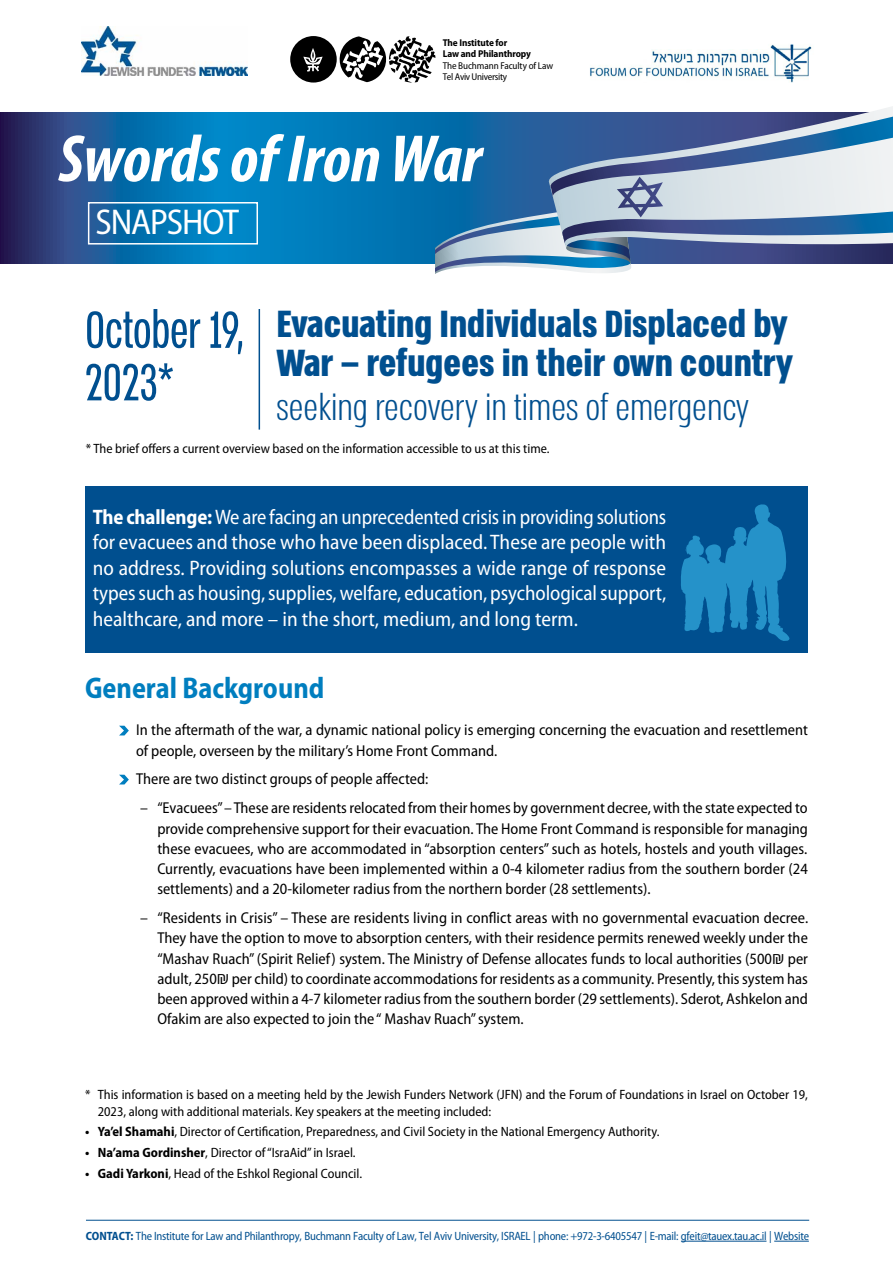
<style>
.page{position:relative;width:893px;height:1263px;background:#fff}
.page>*{position:absolute;margin:0;border:0;box-sizing:border-box;transform-origin:0 0}
.t1{font:italic 700 condensed 67.5px "Myriad Pro";color:#fff}
.t2{font:60px/52.5px "Almoni Tzar M Lv 5 AAA";letter-spacing:-.01em;color:#004f8f;scale:.84 1}
.t3{font:700 43.5px/39px "Almoni Tzar M Lv 5 AAA";color:#004f8f}
.t4{font:300 42px "Almoni Tzar M Lv 5 AAA";color:#004f8f}
.t5{font:semi-condensed 36px "Myriad Pro";letter-spacing:-.03em;color:#fff}
.t6{font:700 semi-condensed 30px "Myriad Pro";color:#007ebf;scale:.94 1}
.t7{font:semi-condensed 21px/25.5px "Myriad Pro";color:#fff;text-align:justify;scale:.96 1}
.t8{font:semi-condensed 15.75px/20.2px "Myriad Pro";color:#000;text-align:justify}
.t9{font:semi-condensed 13.5px/16.5px "Myriad Pro";color:#000}
.t10{font:semi-condensed 12px "Myriad Pro";letter-spacing:-.02em;color:#004f8f}
.t11{font:semi-condensed 9.9px/11.6px "Myriad Pro";letter-spacing:-.02em;color:#000}
.t12{font:700 semi-condensed 9.9px/11.6px "Myriad Pro";letter-spacing:-.01em;color:#000}
.s1{font-weight:700}
.s2{font-family:"Open Sans Hebrew";font-stretch:normal}
</style>
<div class="page">
<hr style="left:681px;top:1241px;width:85px;height:1px;background:#004f8f">
<hr style="left:774px;top:1241px;width:35px;height:1px;background:#004f8f">
<hr style="left:86px;top:1220px;width:723px;height:1px;background:#004f8f">
<div style="left:85px;top:486px;width:723px;height:166px;background:#004f8f"></div>
<svg style="left:0;top:112px;width:546px;height:151px;background:#0b6ba9"></svg>
<img style="left:590px;top:44px;width:222px;height:39px">
<hr style="left:259px;top:309px;width:1px;height:121px;background:#004f8f">
<svg style="left:119px;top:726px;width:10px;height:9px"></svg>
<svg style="left:119px;top:775px;width:10px;height:9px"></svg>
<img style="left:82px;top:26px;width:166px;height:49px">
<svg style="left:681px;top:504px;width:109px;height:137px"></svg>
<div style="left:88px;top:202px;width:170px;height:43px;border:2px solid #fff"></div>
<svg style="left:546px;top:106px;width:347px;height:11px"></svg>
<svg style="left:435px;top:117px;width:458px;height:157px;background:#7595b9"></svg>
<div style="left:290px;top:36px;width:47px;height:47px;background:#000;border-radius:50%"></div>
<svg style="left:303px;top:48px;width:20px;height:24px"></svg>
<svg style="left:339px;top:36px;width:96px;height:47px"></svg>
<p class="t12" style="left:443px;top:37px;width:90px">The Institute for<br>Law and Philanthropy</p>
<p class="t11" style="left:443px;top:60px;width:112px">The Buchmann Faculty of Law<br>Tel Aviv University</p>
<h1 class="t1" style="left:58px;top:117px;width:425px">Swords of Iron War</h1>
<h3 class="t5" style="left:95px;top:203px;width:145px">SNAPSHOT</h3>
<h2 class="t2" style="left:85px;top:301px;width:190px">October 19,<br>2023*</h2>
<h3 class="t3" style="left:276px;top:303px;width:518px">Evacuating Individuals Displaced by<br>War – refugees in their own country</h3>
<h3 class="t4" style="left:276px;top:384px;width:474px">seeking recovery in times of emergency</h3>
<p class="t9" style="left:86px;top:440px;width:465px">* The brief offers a current overview based on the information accessible to us at this time.</p>
<p class="t7" style="left:93px;top:504px;width:599px"><span class="s1">The challenge:</span> We are facing an unprecedented crisis in providing solutions for evacuees and those who have been displaced. These are people with no address. Providing solutions encompasses a wide range of response types such as housing, supplies, welfare, education, psychological support, healthcare, and more – in the short, medium, and long term.</p>
<h3 class="t6" style="left:85px;top:671px;width:256px">General Background</h3>
<p class="t8" style="left:136px;top:720px;width:673px">In the aftermath of the war, a dynamic national policy is emerging concerning the evacuation and resettlement of people, overseen by the military’s Home Front Command.</p>
<p class="t8" style="left:136px;top:769px;width:294px">There are two distinct groups of people affected:</p>
<p class="t8" style="left:157px;top:798px;width:652px;text-indent:-17px">– “Evacuees” – These are residents relocated from their homes by government decree, with the state expected to provide comprehensive support for their evacuation. The Home Front Command is responsible for managing these evacuees, who are accommodated in “absorption centers” such as hotels, hostels and youth villages.<br>Currently, evacuations have been implemented within a 0-4 kilometer radius from the southern border (24 settlements) and a 20-kilometer radius from the northern border (28 settlements).</p>
<p class="t8" style="left:157px;top:908px;width:652px;text-indent:-17px">– “Residents in Crisis” – These are residents living in conflict areas with no governmental evacuation decree.<br>They have the option to move to absorption centers, with their residence permits renewed weekly under the “Mashav Ruach” (Spirit Relief) system. The Ministry of Defense allocates funds to local authorities (500<span class="s2">₪</span> per adult, 250<span class="s2">₪</span> per child) to coordinate accommodations for residents as a community. Presently, this system has been approved within a 4-7 kilometer radius from the southern border (29 settlements). Sderot, Ashkelon and Ofakim are also expected to join the “ Mashav Ruach” system.</p>
<p class="t9" style="left:98px;top:1087px;width:712px;text-indent:-13px">* This information is based on a meeting held by the Jewish Funders Network (JFN) and the Forum of Foundations in Israel on October 19,<br>2023, along with additional materials. Key speakers at the meeting included:</p>
<p class="t9" style="left:85px;top:1124px;width:576px"><span class="s1">• Ya’el Shamahi</span>, Director of Certification, Preparedness, and Civil Society in the National Emergency Authority.</p>
<p class="t9" style="left:85px;top:1145px;width:272px"><span class="s1">• Na’ama Gordinsher</span>, Director of “IsraAid” in Israel.</p>
<p class="t9" style="left:85px;top:1165px;width:279px"><span class="s1">• Gadi Yarkoni</span>, Head of the Eshkol Regional Council.</p>
<p class="t10" style="left:86px;top:1229px;width:725px"><span class="s1">CONTACT:</span> The Institute for Law and Philanthropy, Buchmann Faculty of Law, Tel Aviv University, ISRAEL | phone: +972-3-6405547 | E-mail: gfeit@tauex.tau.ac.il | Website</p>
</div>
